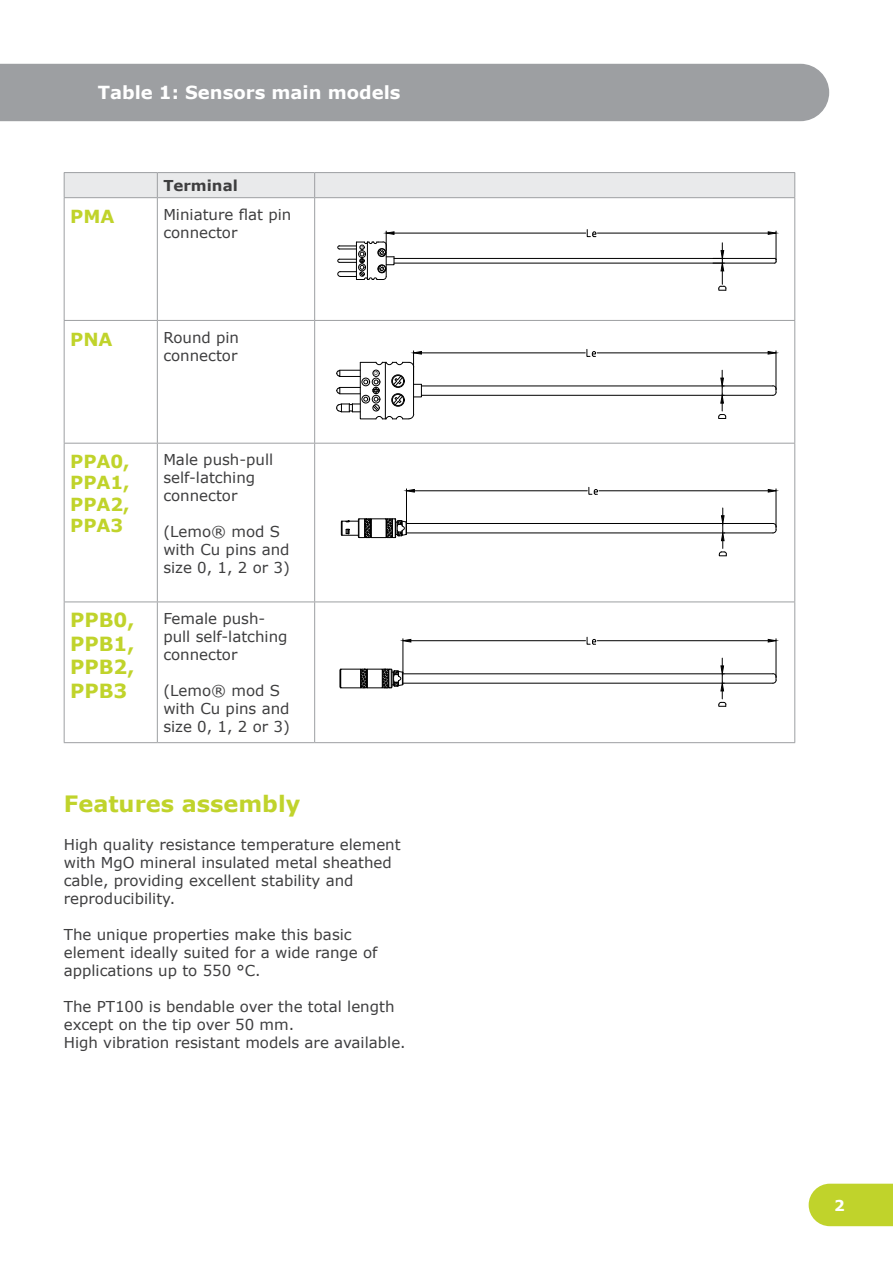
<style>
.page{position:relative;width:893px;height:1263px;background:#fff}
.page>*{position:absolute;margin:0;border:0;box-sizing:border-box;transform-origin:0 0}
.t1{font:700 22.5px "Verdana";color:#c0d32b}
.t2{font:700 19.5px/23.4px "Verdana";color:#c0d32b;text-align:justify}
.t3{font:700 18px/21.6px "Verdana";color:#c0d32b;text-align:justify}
.t4{font:700 18px "Verdana";color:#fff}
.t5{font:15px/18px "Verdana";color:#3e3e3f}
.t6{font:700 15px "Verdana";color:#3e3e3f}
.t7{font:700 15px "Verdana";color:#fff}
.t8{font:5.55px "Arial";color:#000}
.t9{font:3.9px "Arial";color:#000}
</style>
<div class="page">
<div style="left:809px;top:1184px;width:84px;height:42px;background:#c0d32b"></div>
<div style="left:0;top:64px;width:829px;height:57px;background:#9d9fa2"></div>
<hr style="left:64px;top:172px;width:93px;height:1px;background:#9d9fa2">
<hr style="left:157px;top:172px;width:158px;height:1px;background:#9d9fa2">
<hr style="left:315px;top:172px;width:480px;height:1px;background:#9d9fa2">
<div style="left:64px;top:173px;width:731px;height:24px;background:#e9eaeb"></div>
<hr style="left:64px;top:197px;width:93px;height:1px;background:#9d9fa2">
<hr style="left:64px;top:198px;width:1px;height:122px;background:#9d9fa2">
<hr style="left:157px;top:197px;width:158px;height:1px;background:#9d9fa2">
<hr style="left:157px;top:198px;width:1px;height:122px;background:#9d9fa2">
<hr style="left:315px;top:197px;width:480px;height:1px;background:#9d9fa2">
<hr style="left:314px;top:198px;width:1px;height:122px;background:#9d9fa2">
<hr style="left:794px;top:198px;width:1px;height:122px;background:#9d9fa2">
<hr style="left:64px;top:320px;width:93px;height:1px;background:#9d9fa2">
<hr style="left:64px;top:321px;width:1px;height:122px;background:#9d9fa2">
<hr style="left:157px;top:320px;width:158px;height:1px;background:#9d9fa2">
<hr style="left:157px;top:321px;width:1px;height:122px;background:#9d9fa2">
<hr style="left:315px;top:320px;width:480px;height:1px;background:#9d9fa2">
<hr style="left:314px;top:321px;width:1px;height:122px;background:#9d9fa2">
<hr style="left:794px;top:321px;width:1px;height:122px;background:#9d9fa2">
<hr style="left:64px;top:443px;width:93px;height:1px;background:#9d9fa2">
<hr style="left:64px;top:443px;width:1px;height:158px;background:#9d9fa2">
<hr style="left:157px;top:443px;width:158px;height:1px;background:#9d9fa2">
<hr style="left:157px;top:443px;width:1px;height:158px;background:#9d9fa2">
<hr style="left:315px;top:443px;width:480px;height:1px;background:#9d9fa2">
<hr style="left:314px;top:443px;width:1px;height:158px;background:#9d9fa2">
<hr style="left:794px;top:443px;width:1px;height:158px;background:#9d9fa2">
<hr style="left:64px;top:601px;width:93px;height:1px;background:#9d9fa2">
<hr style="left:64px;top:602px;width:1px;height:140px;background:#9d9fa2">
<hr style="left:157px;top:601px;width:158px;height:1px;background:#9d9fa2">
<hr style="left:157px;top:602px;width:1px;height:140px;background:#9d9fa2">
<hr style="left:315px;top:601px;width:480px;height:1px;background:#9d9fa2">
<hr style="left:314px;top:602px;width:1px;height:140px;background:#9d9fa2">
<hr style="left:794px;top:602px;width:1px;height:140px;background:#9d9fa2">
<hr style="left:64px;top:742px;width:93px;height:1px;background:#9d9fa2">
<hr style="left:157px;top:742px;width:158px;height:1px;background:#9d9fa2">
<hr style="left:315px;top:742px;width:480px;height:1px;background:#9d9fa2">
<hr style="left:394px;top:258px;width:380px;height:1px;background:#000">
<hr style="left:394px;top:263px;width:380px;height:1px;background:#000">
<hr style="left:394px;top:233px;width:192px;height:1px;background:#000">
<hr style="left:597px;top:233px;width:171px;height:1px;background:#000">
<svg style="left:767px;top:231px;width:10px;height:33px"></svg>
<svg style="left:587px;top:229px;width:9px;height:8px"></svg>
<svg style="left:713px;top:243px;width:14px;height:48px"></svg>
<svg style="left:337px;top:231px;width:58px;height:49px"></svg>
<hr style="left:776px;top:351px;width:1px;height:39px;background:#000">
<hr style="left:421px;top:353px;width:164px;height:1px;background:#000">
<hr style="left:597px;top:353px;width:171px;height:1px;background:#000">
<svg style="left:767px;top:351px;width:10px;height:4px"></svg>
<svg style="left:586px;top:349px;width:10px;height:8px"></svg>
<hr style="left:421px;top:385px;width:352px;height:1px;background:#000">
<hr style="left:421px;top:395px;width:352px;height:1px;background:#000">
<svg style="left:772px;top:385px;width:5px;height:11px"></svg>
<svg style="left:336px;top:351px;width:86px;height:68px"></svg>
<svg style="left:718px;top:370px;width:8px;height:49px"></svg>
<svg style="left:341px;top:518px;width:66px;height:21px"></svg>
<hr style="left:406px;top:489px;width:1px;height:34px;background:#000">
<hr style="left:776px;top:489px;width:1px;height:38px;background:#000">
<hr style="left:414px;top:490px;width:173px;height:1px;background:#000">
<hr style="left:599px;top:490px;width:169px;height:1px;background:#000">
<svg style="left:407px;top:489px;width:8px;height:4px"></svg>
<svg style="left:767px;top:489px;width:10px;height:4px"></svg>
<svg style="left:588px;top:487px;width:10px;height:8px"></svg>
<hr style="left:406px;top:523px;width:367px;height:1px;background:#000">
<hr style="left:406px;top:532px;width:367px;height:1px;background:#000">
<svg style="left:772px;top:523px;width:5px;height:11px"></svg>
<svg style="left:719px;top:508px;width:8px;height:48px"></svg>
<svg style="left:339px;top:668px;width:29px;height:21px"></svg>
<svg style="left:381px;top:668px;width:23px;height:21px"></svg>
<hr style="left:403px;top:639px;width:1px;height:34px;background:#000">
<hr style="left:776px;top:639px;width:1px;height:38px;background:#000">
<hr style="left:411px;top:640px;width:174px;height:1px;background:#000">
<hr style="left:597px;top:640px;width:171px;height:1px;background:#000">
<svg style="left:402px;top:639px;width:10px;height:4px"></svg>
<svg style="left:767px;top:639px;width:10px;height:4px"></svg>
<svg style="left:587px;top:637px;width:9px;height:8px"></svg>
<hr style="left:403px;top:673px;width:370px;height:1px;background:#000">
<hr style="left:403px;top:683px;width:370px;height:1px;background:#000">
<svg style="left:772px;top:673px;width:5px;height:11px"></svg>
<svg style="left:718px;top:658px;width:8px;height:48px"></svg>
<p class="t4" style="left:98px;top:81px;width:304px">Table 1: Sensors main models</p>
<p class="t6" style="left:163px;top:176px;width:76px">Terminal</p>
<p class="t3" style="left:70px;top:206px;width:46px">PMA</p>
<p class="t5" style="left:163px;top:206px;width:129px">Miniature flat pin connector</p>
<p class="t3" style="left:70px;top:329px;width:44px">PNA</p>
<p class="t5" style="left:163px;top:328px;width:77px">Round pin connector</p>
<p class="t3" style="left:70px;top:450px;width:61px">PPA0, PPA1, PPA2, PPA3</p>
<p class="t5" style="left:163px;top:451px;width:112px">Male push-pull self-latching connector</p>
<p class="t5" style="left:163px;top:523px;width:128px">(Lemo® mod S with Cu pins and size 0, 1, 2 or 3)</p>
<h2 class="t2" style="left:70px;top:609px;width:66px">PPB0, PPB1, PPB2, PPB3</h2>
<p class="t5" style="left:163px;top:610px;width:126px">Female push&shy;pull self-latching connector</p>
<p class="t5" style="left:163px;top:682px;width:128px">(Lemo® mod S with Cu pins and size 0, 1, 2 or 3)</p>
<p class="t9" style="left:359px;top:249px;width:5px;rotate:-90deg">G</p>
<p class="t8" style="left:372px;top:375px;width:6px;rotate:-90deg">G</p>
<h1 class="t1" style="left:64px;top:790px;width:238px">Features assembly</h1>
<p class="t5" style="left:64px;top:836px;width:338px">High quality resistance temperature element with MgO mineral insulated metal sheathed cable, providing excellent stability and reproducibility.</p>
<p class="t5" style="left:64px;top:926px;width:315px">The unique properties make this basic element ideally suited for a wide range of applications up to 550 °C.</p>
<p class="t5" style="left:64px;top:998px;width:343px">The PT100 is bendable over the total length except on the tip over 50 mm.<br>High vibration resistant models are available.</p>
<p class="t7" style="left:834px;top:1195px;width:12px">2</p>
</div>
